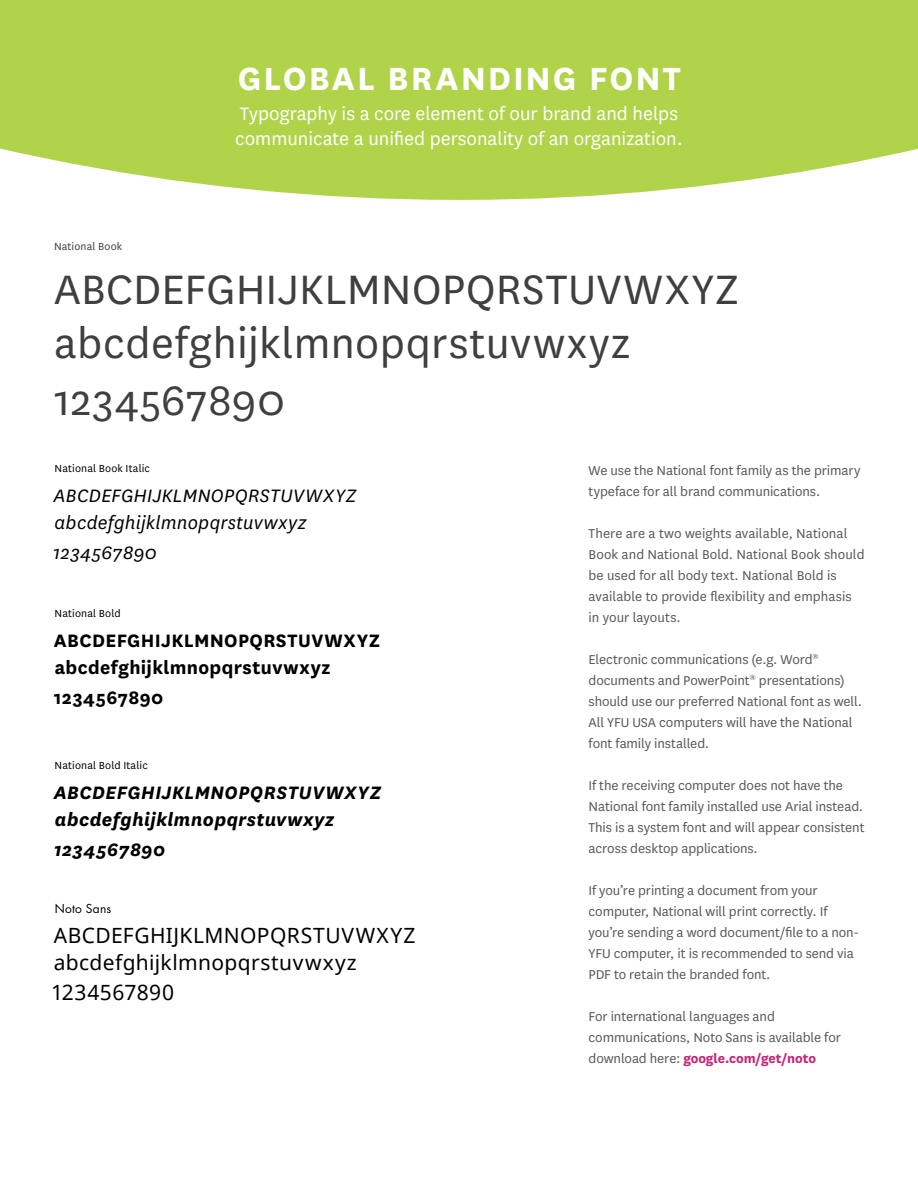
<style>
.page{position:relative;width:918px;height:1188px;background:#fff}
.page>*{position:absolute;margin:0;border:0;box-sizing:border-box;transform-origin:0 0}
.t1{font:48px/54px "National";letter-spacing:.01em;color:#3f3f3f}
.t2{font:700 37.5px "National";letter-spacing:.05em;color:#fff}
.t3{font:21px "National";color:#fff}
.t4{font:italic 21px/27px "National";letter-spacing:.02em;color:#000}
.t5{font:700 21px/27px "National";letter-spacing:.015em;color:#000}
.t6{font:italic 700 21px/27px "National";letter-spacing:.02em;color:#000}
.t7{font:21px/27px "Noto Sans";letter-spacing:.02em;color:#000}
.t8{font:15px/21px "National";letter-spacing:-.005em;color:#58585a}
.t9{font:12px "National";letter-spacing:.01em;color:#000}
.t10{font:12px "National";letter-spacing:.01em;color:#3f3f3f}
.t11{font:12px "Futura";letter-spacing:.02em;color:#000}
.s1{font-weight:700;color:#c52278}
</style>
<div class="page">
<svg style="left:0;top:0;width:918px;height:200px;fill:#b1d349"></svg>
<p class="t2" style="left:238px;top:52px;width:445px">GLOBAL BRANDING FONT</p>
<p class="t3" style="left:240px;top:100px;width:440px">Typography is a core element of our brand and helps</p>
<p class="t3" style="left:235px;top:125px;width:449px">communicate a unified personality of an organization.</p>
<p class="t10" style="left:54px;top:239px;width:70px">National Book</p>
<p class="t1" style="left:54px;top:260px;width:685px">ABCDEFGHIJKLMNOPQRSTUVWXYZ abcdefghijklmnopqrstuvwxyz</p>
<p class="t1" style="left:54px;top:371px;width:233px">1234567890</p>
<p class="t9" style="left:55px;top:461px;width:97px">National Book Italic</p>
<p class="t4" style="left:54px;top:482px;width:305px">ABCDEFGHIJKLMNOPQRSTUVWXYZ abcdefghijklmnopqrstuvwxyz</p>
<p class="t4" style="left:53px;top:539px;width:105px">1234567890</p>
<p class="t9" style="left:55px;top:606px;width:68px">National Bold</p>
<p class="t5" style="left:54px;top:626px;width:327px">ABCDEFGHIJKLMNOPQRSTUVWXYZ abcdefghijklmnopqrstuvwxyz</p>
<p class="t5" style="left:54px;top:683px;width:111px">1234567890</p>
<p class="t9" style="left:55px;top:757px;width:95px">National Bold Italic</p>
<p class="t6" style="left:54px;top:778px;width:329px">ABCDEFGHIJKLMNOPQRSTUVWXYZ abcdefghijklmnopqrstuvwxyz</p>
<p class="t6" style="left:54px;top:835px;width:113px">1234567890</p>
<p class="t11" style="left:55px;top:901px;width:58px">Noto Sans</p>
<p class="t7" style="left:54px;top:922px;width:363px">ABCDEFGHIJKLMNOPQRSTUVWXYZ abcdefghijklmnopqrstuvwxyz</p>
<p class="t7" style="left:51px;top:979px;width:125px">1234567890</p>
<p class="t8" style="left:589px;top:459px;width:273px">We use the National font family as the primary typeface for all brand communications.</p>
<p class="t8" style="left:589px;top:522px;width:278px">There are a two weights available, National Book and National Bold. National Book should be used for all body text. National Bold is available to provide flexibility and emphasis in your layouts.</p>
<p class="t8" style="left:589px;top:648px;width:275px">Electronic communications (e.g. Word<sup>® </sup>documents and PowerPoint<sup>®</sup> presentations) should use our preferred National font as well.<br>All YFU USA computers will have the National font family installed.</p>
<p class="t8" style="left:589px;top:774px;width:277px">If the receiving computer does not have the National font family installed use Arial instead.<br>This is a system font and will appear consistent across desktop applications.</p>
<p class="t8" style="left:589px;top:879px;width:272px">If you’re printing a document from your computer, National will print correctly. If you’re sending a word document/file to a non-YFU computer, it is recommended to send via PDF to retain the branded font.</p>
<p class="t8" style="left:589px;top:1005px;width:254px">For international languages and communications, Noto Sans is available for download here: <span class="s1">google.com/get/noto</span></p>
</div>
